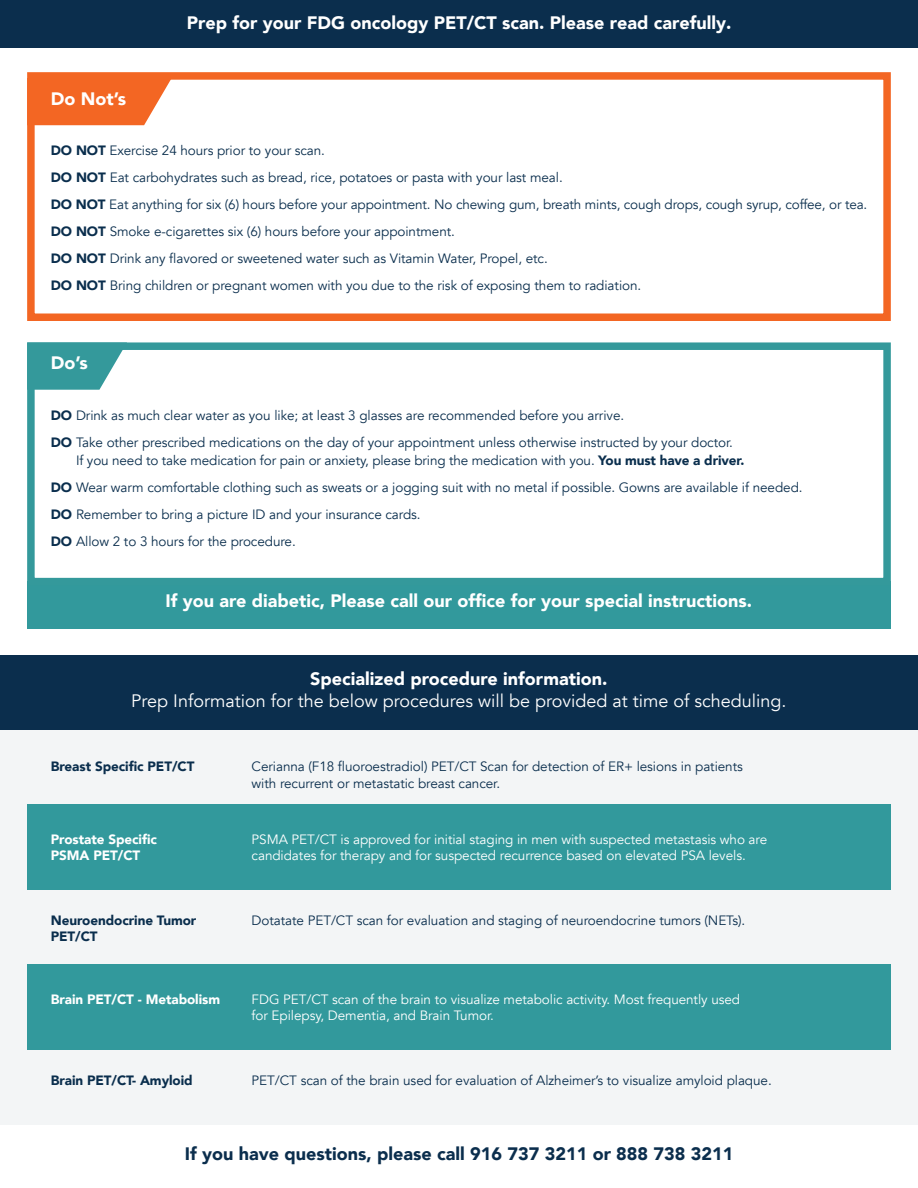
<style>
.page{position:relative;width:918px;height:1188px;background:#fff}
.page>*{position:absolute;margin:0;border:0;box-sizing:border-box;transform-origin:0 0}
.t1{font:900 18px "Avenir";color:#fff}
.t2{font:18px "Avenir";color:#fff}
.t3{font:900 18px "Avenir";color:#0b2e4d}
.t4{font:13.5px/27px "Avenir";letter-spacing:-.005em;color:#0a2e4d}
.t5{font:13.5px/16.2px "Avenir";letter-spacing:-.005em;color:#fff}
.t6{font:900 13.5px/16.2px "Avenir";letter-spacing:-.005em;color:#0a2e4d}
.t7{font:900 13.5px/16.2px "Avenir";letter-spacing:-.005em;color:#fff}
.s1{font-weight:900}
</style>
<div class="page">
<div style="left:0;top:720px;width:918px;height:405px;background:#f3f5f6"></div>
<div style="left:27px;top:805px;width:864px;height:85px;background:#32999c"></div>
<div style="left:27px;top:582px;width:864px;height:47px;background:#32999c"></div>
<div style="left:27px;top:964px;width:864px;height:86px;background:#32999c"></div>
<div style="left:0;top:0;width:918px;height:48px;background:#0b2e4d"></div>
<div style="left:0;top:656px;width:918px;height:74px;background:#0b2e4d"></div>
<div style="left:27px;top:72px;width:864px;height:249px;border:8px solid #f36623"></div>
<svg style="left:27px;top:78px;width:145px;height:47px;background:#f47438"></svg>
<div style="left:27px;top:342px;width:864px;height:243px;border:8px solid #34999b"></div>
<svg style="left:27px;top:342px;width:100px;height:48px;background:#50a7a9"></svg>
<h1 class="t1" style="left:51px;top:87px;width:77px">Do Not’s</h1>
<h1 class="t1" style="left:187px;top:11px;width:546px">Prep for your FDG oncology PET/CT scan. Please read carefully.</h1>
<p class="t4" style="left:51px;top:137px;width:818px"><span class="s1">DO NOT</span> Exercise 24 hours prior to your scan.<br><span class="s1">DO NOT</span> Eat carbohydrates such as bread, rice, potatoes or pasta with your last meal.<br><span class="s1">DO NOT</span> Eat anything for six (6) hours before your appointment. No chewing gum, breath mints, cough drops, cough syrup, coffee, or tea.<br><span class="s1">DO NOT</span> Smoke e-cigarettes six (6) hours before your appointment.<br><span class="s1">DO NOT</span> Drink any flavored or sweetened water such as Vitamin Water, Propel, etc.<br><span class="s1">DO NOT</span> Bring children or pregnant women with you due to the risk of exposing them to radiation.</p>
<h1 class="t1" style="left:51px;top:351px;width:38px">Do’s</h1>
<p class="t4" style="left:51px;top:402px;width:684px"><span class="s1">DO</span> Drink as much clear water as you like; at least 3 glasses are recommended before you arrive.<br><span class="s1">DO</span> Take other prescribed medications on the day of your appointment unless otherwise instructed by your doctor.</p>
<p class="t4" style="left:51px;top:447px;width:753px;text-indent:25px">If you need to take medication for pain or anxiety, please bring the medication with you. <span class="s1">You must have a driver.<br>DO</span> Wear warm comfortable clothing such as sweats or a jogging suit with no metal if possible. Gowns are available if needed.<br><span class="s1">DO</span> Remember to bring a picture ID and your insurance cards.<br><span class="s1">DO</span> Allow 2 to 3 hours for the procedure.</p>
<h1 class="t1" style="left:166px;top:589px;width:588px">If you are diabetic, Please call our office for your special instructions.</h1>
<h1 class="t1" style="left:310px;top:667px;width:299px">Specialized procedure information.</h1>
<h1 class="t2" style="left:131px;top:689px;width:657px">Prep Information for the below procedures will be provided at time of scheduling.</h1>
<p class="t6" style="left:51px;top:759px;width:145px">Breast Specific PET/CT</p>
<p class="t4" style="left:252px;top:759px;width:493px;line-height:16.2px">Cerianna (F18 fluoroestradiol) PET/CT Scan for detection of ER+ lesions in patients with recurrent or metastatic breast cancer.</p>
<p class="t7" style="left:51px;top:832px;width:108px">Prostate Specific<br>PSMA PET/CT</p>
<p class="t5" style="left:252px;top:832px;width:517px">PSMA PET/CT is approved for initial staging in men with suspected metastasis who are candidates for therapy and for suspected recurrence based on elevated PSA levels.</p>
<p class="t6" style="left:51px;top:913px;width:147px">Neuroendocrine Tumor<br>PET/CT</p>
<p class="t4" style="left:252px;top:907px;width:495px">Dotatate PET/CT scan for evaluation and staging of neuroendocrine tumors (NETs).</p>
<p class="t7" style="left:51px;top:991px;width:171px">Brain PET/CT - Metabolism</p>
<p class="t5" style="left:252px;top:991px;width:490px">FDG PET/CT scan of the brain to visualize metabolic activity. Most frequently used for Epilepsy, Dementia, and Brain Tumor.</p>
<p class="t6" style="left:51px;top:1073px;width:143px">Brain PET/CT- Amyloid</p>
<p class="t4" style="left:252px;top:1068px;width:522px">PET/CT scan of the brain used for evaluation of Alzheimer’s to visualize amyloid plaque.</p>
<h1 class="t3" style="left:185px;top:1142px;width:550px">If you have questions, please call 916 737 3211 or 888 738 3211</h1>
</div>
